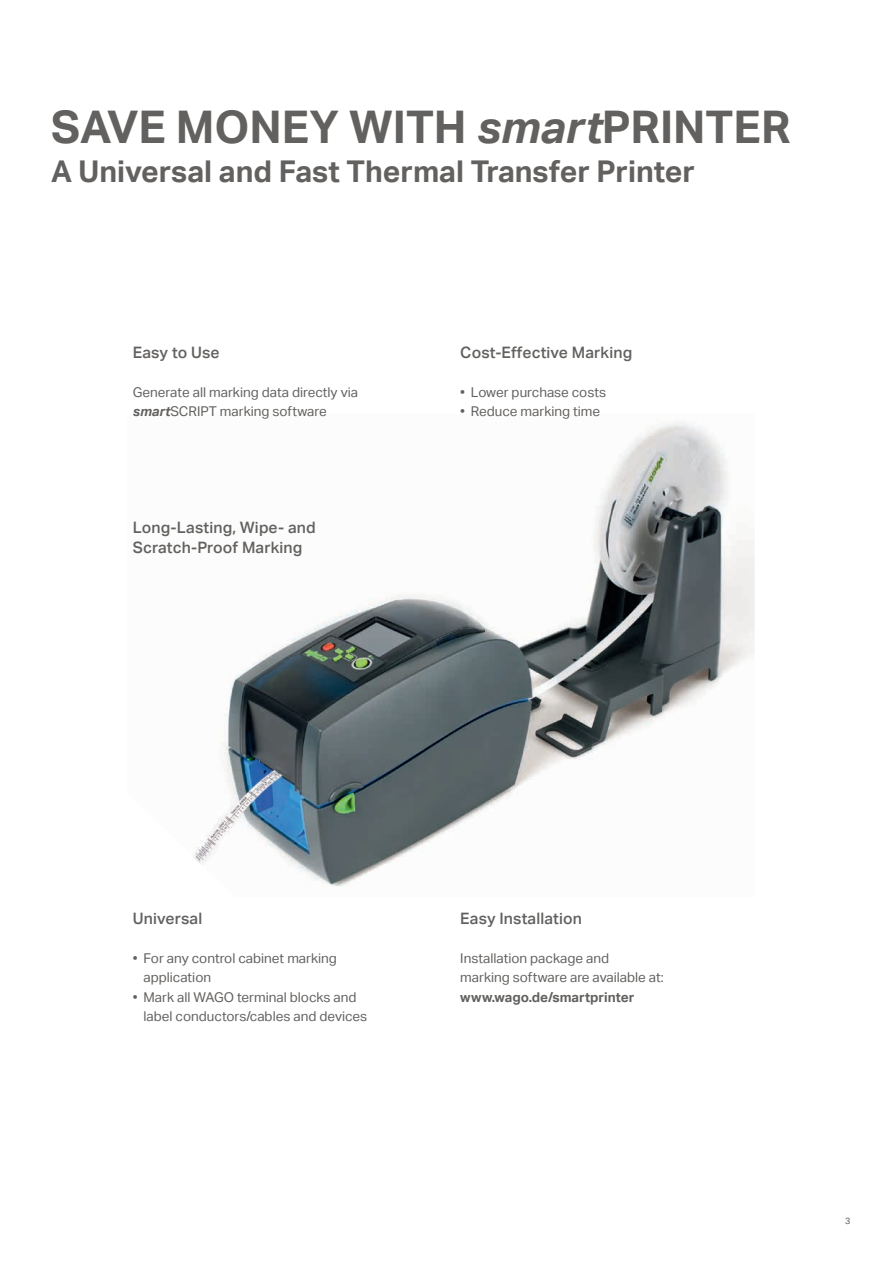
<style>
.page{position:relative;width:893px;height:1263px;background:#fff}
.page>*{position:absolute;margin:0;border:0;box-sizing:border-box;transform-origin:0 0}
.t1{font:700 45px "Aktiv Grotesk";color:#63615f}
.t2{font:700 30px "Aktiv Grotesk";color:#63615f}
.t3{font:500 15.75px/19.5px "Aktiv Grotesk";letter-spacing:.01em;color:#63615f}
.t4{font:13.5px/19.5px "Aktiv Grotesk";color:#63615f}
.t5{font:700 13.5px "Aktiv Grotesk";color:#63615f}
.t6{font:9px "Aktiv Grotesk";color:#63615f}
.s1{font-style:italic}
.s2{font-weight:700;font-style:italic}
</style>
<div class="page">
<img style="left:193px;top:422px;width:562px;height:465px">
<h1 class="t1" style="left:51px;top:102px;width:741px">SAVE MONEY WITH <span class="s1">smart</span>PRINTER</h1>
<h2 class="t2" style="left:51px;top:155px;width:646px">A Universal and Fast Thermal Transfer Printer</h2>
<p class="t3" style="left:133px;top:343px;width:88px">Easy to Use</p>
<p class="t4" style="left:133px;top:383px;width:227px">Generate all marking data directly via <span class="s2">smart</span>SCRIPT marking software</p>
<p class="t3" style="left:133px;top:518px;width:184px">Long-Lasting, Wipe- and<br>Scratch-Proof Marking</p>
<p class="t3" style="left:460px;top:343px;width:174px">Cost-Effective Marking</p>
<p class="t4" style="left:460px;top:383px;width:147px">• Lower purchase costs</p>
<p class="t4" style="left:460px;top:402px;width:141px">• Reduce marking time</p>
<p class="t3" style="left:133px;top:908px;width:71px">Universal</p>
<p class="t4" style="left:143px;top:948px;width:195px;text-indent:-11px">• For any control cabinet marking application</p>
<p class="t4" style="left:143px;top:987px;width:225px;text-indent:-11px">• Mark all WAGO terminal blocks and label conductors/cables and devices</p>
<p class="t3" style="left:460px;top:908px;width:123px">Easy Installation</p>
<p class="t4" style="left:460px;top:948px;width:205px">Installation package and<br>marking software are available at:</p>
<p class="t5" style="left:460px;top:989px;width:176px">www.wago.de/smartprinter</p>
<p class="t6" style="left:845px;top:1215px;width:7px">3</p>
</div>
